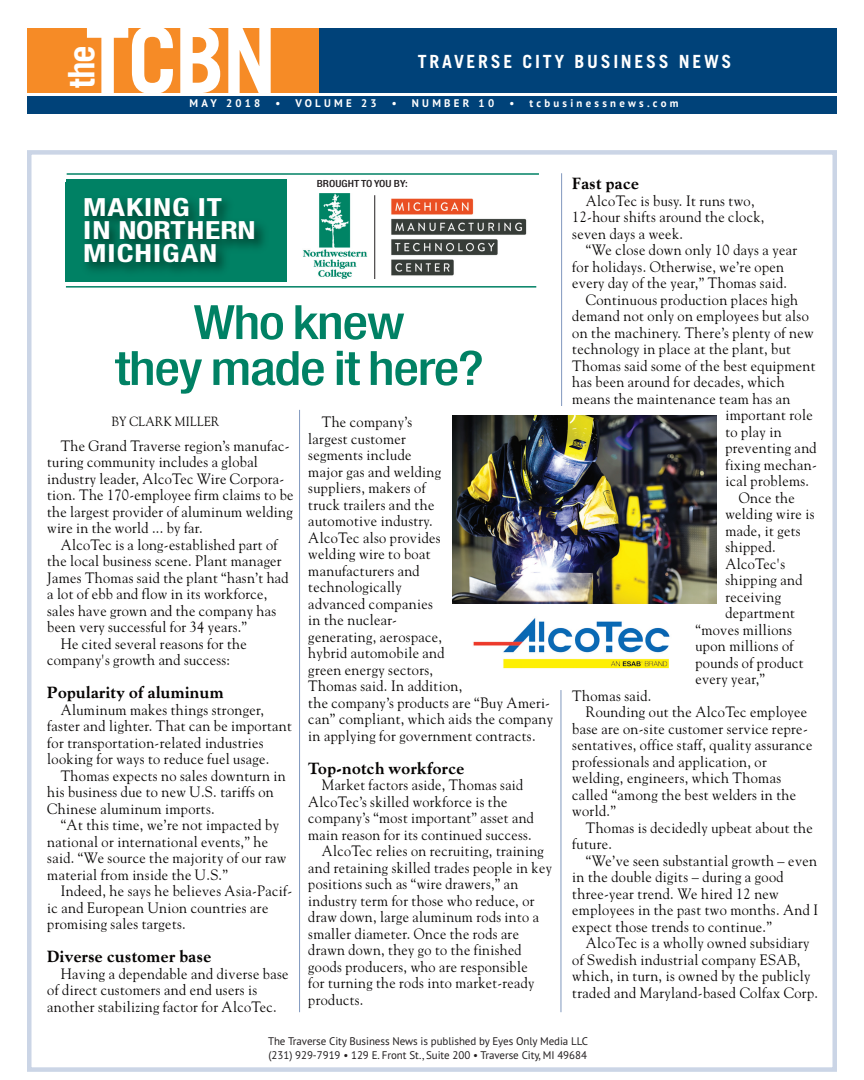
<style>
.page{position:relative;width:864px;height:1080px;background:#fff}
.page>*{position:absolute;margin:0;border:0;box-sizing:border-box;transform-origin:0 0}
.t1{font:700 92.4px "Trade Gothic";color:#fff}
.t2{font:500 condensed 47.4px/45.9px "Helvetica Neue LT Std";letter-spacing:-.025em;color:#008164;text-align:center;scale:1.18 1}
.t3{font:700 36.6px "Trade Gothic";color:#fff}
.t4{font:700 condensed 25.05px/23px "Helvetica Neue";letter-spacing:.03em;color:#fff;scale:1.26 1}
.t5{font:700 18.15px "Trade Gothic";letter-spacing:.15em;color:#fff}
.t6{font:800 16.5px "Goudy";letter-spacing:.025em;color:#070504;scale:.95 1}
.t7{font:700 15.15px "Frutiger";letter-spacing:.08em;color:#fff}
.t8{font:15px/16.5px "Goudy";letter-spacing:.025em;color:#070504;scale:.95 1}
.t9{font:15px "Goudy";letter-spacing:.025em;color:#070504;scale:.94 1}
.t10{font:13.2px "Goudy";letter-spacing:.02em;color:#070504;scale:.92 1}
.t11{font:11.1px/13.8px "PT Sans";letter-spacing:-.005em;color:#231f20}
.t12{font:700 11.1px "PT Sans";letter-spacing:.3em;color:#fff}
.t13{font:500 condensed 9.9px "Helvetica Neue LT Std";letter-spacing:.005em;color:#231f20;scale:1.15 1}
</style>
<div class="page">
<div style="left:27px;top:150px;width:810px;height:922px;border:4px solid #cbd5e6"></div>
<div style="left:27px;top:96px;width:810px;height:17px;background:#004279"></div>
<div style="left:27px;top:29px;width:381px;height:64px;background:#f68b26"></div>
<div style="left:319px;top:29px;width:518px;height:64px;background:#004279"></div>
<div style="left:66px;top:179px;width:220px;height:103px;background:#008164"></div>
<img style="left:65px;top:183px;width:222px;height:104px">
<img style="left:66px;top:183px;width:220px;height:99px">
<hr style="left:67px;top:173px;width:472px;height:2px;background:#008164">
<hr style="left:66px;top:286px;width:470px;height:2px;background:#008164">
<img style="left:303px;top:193px;width:64px;height:85px">
<hr style="left:374px;top:195px;width:1px;height:84px;background:#231f20">
<hr style="left:299px;top:410px;width:1px;height:602px;background:#8198be">
<hr style="left:561px;top:173px;width:1px;height:233px;background:#8198be">
<img style="left:453px;top:415px;width:263px;height:189px">
<img style="left:473px;top:618px;width:197px;height:51px">
<hr style="left:561px;top:690px;width:1px;height:322px;background:#8198be">
<img style="left:391px;top:199px;width:136px;height:77px">
<h1 class="t1" style="left:85px;top:27px;width:193px">TCBN</h1>
<h3 class="t3" style="left:68px;top:88px;width:45px;rotate:-90deg">the</h3>
<p class="t5" style="left:418px;top:55px;width:315px">TRAVERSE CITY BUSINESS NEWS</p>
<p class="t12" style="left:190px;top:97px;width:72px">MAY 2018</p>
<p class="t12" style="left:276px;top:97px;width:102px">• VOLUME 23</p>
<p class="t12" style="left:392px;top:97px;width:104px">• NUMBER 10</p>
<p class="t12" style="left:509px;top:97px;width:171px">• tcbusinessnews.com</p>
<p class="t7" style="left:302px;top:105px;width:449px">REPRINTED FROM: OCTOBER 2012, VOLUME 18, NO. 16</p>
<p class="t6" style="left:572px;top:177px;width:72px">Fast pace</p>
<p class="t8" style="left:572px;top:193px;width:204px;text-indent:14px">AlcoTec is busy. It runs two,<br>12-hour shifts around the clock, seven days a week.</p>
<p class="t8" style="left:586px;top:243px;width:224px">“We close down only 10 days a year</p>
<p class="t8" style="left:572px;top:259px;width:225px">for holidays. Otherwise, we’re open</p>
<p class="t8" style="left:572px;top:276px;width:228px">every day of the year,” Thomas said.</p>
<p class="t8" style="left:586px;top:292px;width:225px">Continuous production places high</p>
<p class="t8" style="left:572px;top:309px;width:250px">demand not only on employees but also</p>
<p class="t8" style="left:572px;top:325px;width:256px">on the machinery. There’s plenty of new</p>
<p class="t8" style="left:572px;top:342px;width:232px">technology in place at the plant, but</p>
<p class="t8" style="left:572px;top:358px;width:258px">Thomas said some of the best equipment</p>
<p class="t8" style="left:572px;top:375px;width:225px">has been around for decades, which</p>
<p class="t8" style="left:572px;top:391px;width:231px">means the maintenance team has an</p>
<p class="t8" style="left:725px;top:408px;width:94px">important role</p>
<p class="t8" style="left:725px;top:424px;width:61px">to play in</p>
<p class="t8" style="left:725px;top:441px;width:98px">preventing and</p>
<p class="t8" style="left:725px;top:457px;width:98px">fixing mechan-</p>
<p class="t8" style="left:725px;top:474px;width:90px">ical problems.</p>
<p class="t8" style="left:739px;top:490px;width:60px">Once the</p>
<p class="t8" style="left:725px;top:507px;width:95px">welding wire is</p>
<p class="t8" style="left:725px;top:523px;width:81px">made, it gets</p>
<p class="t8" style="left:725px;top:540px;width:55px">shipped.</p>
<p class="t8" style="left:725px;top:556px;width:64px">AlcoTec's</p>
<p class="t8" style="left:725px;top:573px;width:83px">shipping and</p>
<p class="t8" style="left:725px;top:589px;width:60px">receiving</p>
<p class="t8" style="left:725px;top:606px;width:75px">department</p>
<p class="t8" style="left:695px;top:622px;width:103px">“moves millions</p>
<p class="t8" style="left:695px;top:639px;width:105px">upon millions of</p>
<p class="t8" style="left:695px;top:655px;width:115px">pounds of product</p>
<p class="t8" style="left:695px;top:672px;width:75px">every year,”</p>
<p class="t8" style="left:572px;top:688px;width:85px">Thomas said.</p>
<p class="t8" style="left:586px;top:705px;width:235px">Rounding out the AlcoTec employee</p>
<p class="t8" style="left:572px;top:721px;width:249px">base are on-site customer service repre-</p>
<p class="t8" style="left:572px;top:738px;width:254px">sentatives, office staff, quality assurance</p>
<p class="t8" style="left:572px;top:754px;width:206px">professionals and application, or</p>
<p class="t8" style="left:572px;top:771px;width:221px">welding, engineers, which Thomas</p>
<p class="t8" style="left:572px;top:787px;width:237px">called “among the best welders in the</p>
<p class="t8" style="left:572px;top:804px;width:48px">world.”</p>
<p class="t8" style="left:586px;top:820px;width:240px">Thomas is decidedly upbeat about the</p>
<p class="t8" style="left:572px;top:837px;width:43px">future.</p>
<p class="t8" style="left:586px;top:853px;width:245px">“We’ve seen substantial growth – even</p>
<p class="t8" style="left:572px;top:870px;width:224px">in the double digits – during a good</p>
<p class="t8" style="left:572px;top:886px;width:219px">three-year trend. We hired 12 new</p>
<p class="t8" style="left:572px;top:903px;width:260px">employees in the past two months. And I</p>
<p class="t8" style="left:572px;top:919px;width:212px">expect those trends to continue.”</p>
<p class="t8" style="left:586px;top:936px;width:237px">AlcoTec is a wholly owned subsidiary</p>
<p class="t8" style="left:572px;top:952px;width:242px">of Swedish industrial company ESAB,</p>
<p class="t8" style="left:572px;top:969px;width:252px">which, in turn, is owned by the publicly</p>
<p class="t8" style="left:572px;top:985px;width:260px">traded and Maryland-based Colfax Corp.</p>
<p class="t13" style="left:317px;top:178px;width:81px">BROUGHT TO YOU BY:</p>
<h3 class="t4" style="left:83px;top:196px;width:138px">MAKING IT<br>IN NORTHERN<br>MICHIGAN</h3>
<h2 class="t2" style="left:115px;top:300px;width:314px">Who knew<br>they made it here?</h2>
<p class="t8" style="left:308px;top:415px;width:259px;text-indent:14px">The company’s<br>largest customer<br>segments include<br>major gas and welding<br>suppliers, makers of<br>truck trailers and the<br>automotive industry.<br>AlcoTec also provides<br>welding wire to boat<br>manufacturers and<br>technologically<br>advanced companies<br>in the nuclear-<br>generating, aerospace,<br>hybrid automobile and<br>green energy sectors,<br>Thomas said. In addition,<br>the company’s products are “Buy Ameri&shy;can” compliant, which aids the company in applying for government contracts.</p>
<p class="t6" style="left:308px;top:761px;width:166px">Top-notch workforce</p>
<p class="t9" style="left:322px;top:779px;width:216px">Market factors aside, Thomas said</p>
<p class="t9" style="left:308px;top:796px;width:213px">AlcoTec’s skilled workforce is the</p>
<p class="t9" style="left:308px;top:812px;width:242px">company’s “most important” asset and</p>
<p class="t9" style="left:308px;top:829px;width:239px">main reason for its continued success.</p>
<p class="t9" style="left:322px;top:845px;width:238px">AlcoTec relies on recruiting, training</p>
<p class="t9" style="left:308px;top:862px;width:261px">and retaining skilled trades people in key</p>
<p class="t9" style="left:308px;top:878px;width:225px">positions such as “wire drawers,” an</p>
<p class="t9" style="left:308px;top:895px;width:242px">industry term for those who reduce, or</p>
<p class="t9" style="left:308px;top:911px;width:247px">draw down, large aluminum rods into a</p>
<p class="t9" style="left:308px;top:928px;width:226px">smaller diameter. Once the rods are</p>
<p class="t9" style="left:308px;top:944px;width:228px">drawn down, they go to the finished</p>
<p class="t9" style="left:308px;top:961px;width:235px">goods producers, who are responsible</p>
<p class="t9" style="left:308px;top:977px;width:242px">for turning the rods into market-ready</p>
<p class="t9" style="left:308px;top:994px;width:60px">products.</p>
<p class="t10" style="left:111px;top:416px;width:119px">BY CLARK MILLER</p>
<p class="t8" style="left:47px;top:438px;width:261px;text-indent:14px">The Grand Traverse region’s manufac&shy;turing community includes a global industry leader, AlcoTec Wire Corpora&shy;tion. The 170-employee firm claims to be the largest provider of aluminum welding wire in the world ... by far.</p>
<p class="t8" style="left:61px;top:537px;width:230px">AlcoTec is a long-established part of</p>
<p class="t8" style="left:47px;top:554px;width:248px">the local business scene. Plant manager</p>
<p class="t8" style="left:47px;top:570px;width:256px">James Thomas said the plant “hasn’t had</p>
<p class="t8" style="left:47px;top:587px;width:233px">a lot of ebb and flow in its workforce,</p>
<p class="t8" style="left:47px;top:603px;width:242px">sales have grown and the company has</p>
<p class="t8" style="left:47px;top:620px;width:212px">been very successful for 34 years.”</p>
<p class="t8" style="left:61px;top:636px;width:197px">He cited several reasons for the</p>
<p class="t8" style="left:47px;top:653px;width:194px">company's growth and success:</p>
<p class="t6" style="left:47px;top:686px;width:187px">Popularity of aluminum</p>
<p class="t8" style="left:47px;top:702px;width:259px;text-indent:14px">Aluminum makes things stronger, faster and lighter. That can be important for transportation-related industries looking for ways to reduce fuel usage.</p>
<p class="t8" style="left:47px;top:768px;width:253px;text-indent:14px">Thomas expects no sales downturn in his business due to new U.S. tariffs on<br>Chinese aluminum imports.</p>
<p class="t8" style="left:47px;top:818px;width:253px;text-indent:14px">“At this time, we’re not impacted by national or international events,” he said. “We source the majority of our raw material from inside the U.S.”</p>
<p class="t8" style="left:47px;top:884px;width:259px;text-indent:14px">Indeed, he says he believes Asia-Pacif&shy;ic and European Union countries are promising sales targets.</p>
<p class="t6" style="left:47px;top:950px;width:174px">Diverse customer base</p>
<p class="t8" style="left:47px;top:966px;width:255px;text-indent:14px">Having a dependable and diverse base of direct customers and end users is another stabilizing factor for AlcoTec.</p>
<p class="t11" style="left:268px;top:1034px;width:321px">The Traverse City Business News is published by Eyes Only Media LLC (231) 929-7919 • 129 E. Front St., Suite 200 • Traverse City, MI 49684</p>
</div>
